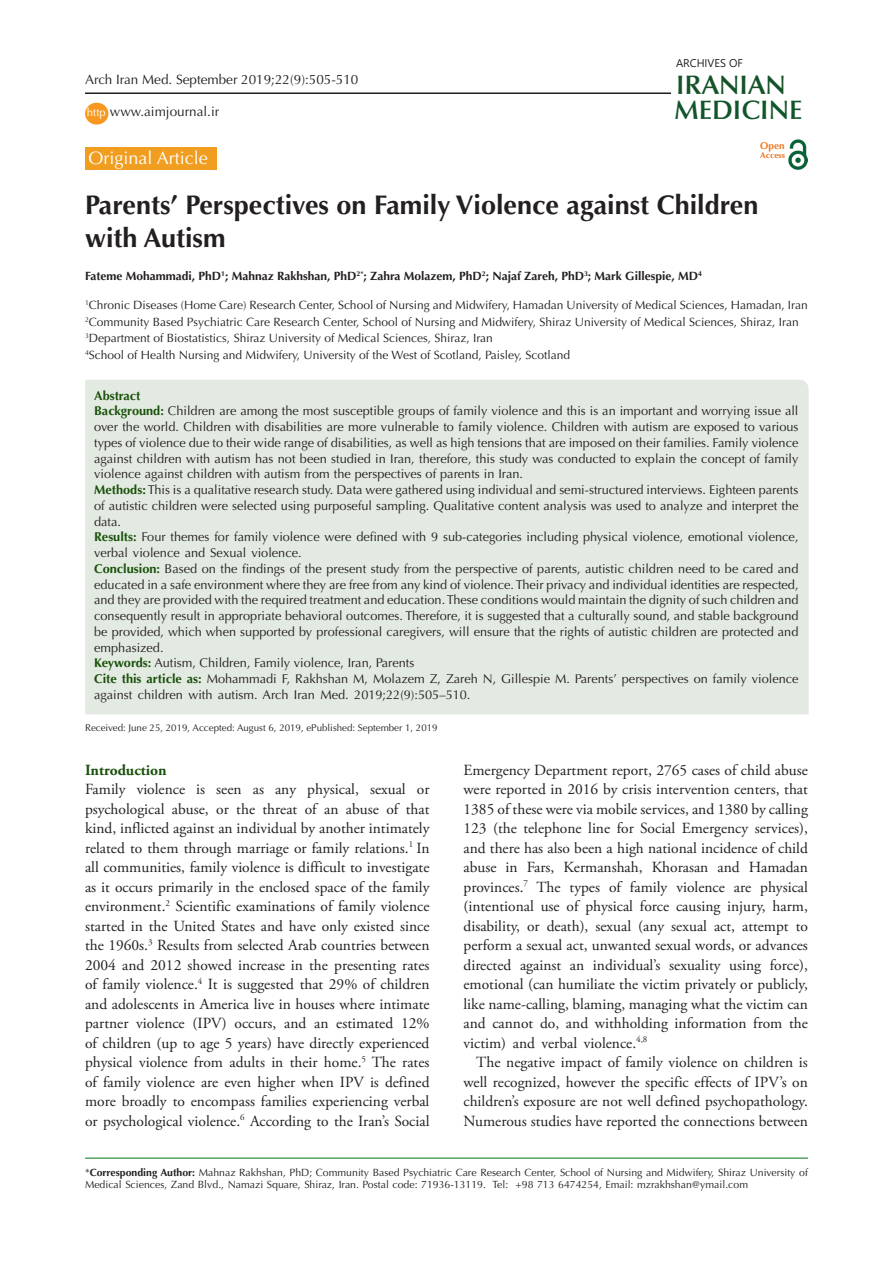
<style>
.page{position:relative;width:893px;height:1263px;background:#fff}
.page>*{position:absolute;margin:0;border:0;box-sizing:border-box;transform-origin:0 0}
.t1{font:700 27px/33px "Optima LT Std";color:#231f20}
.t2{font:600 26.85px "Optima LT Std";color:#11552a}
.t3{font:600 26.85px "Optima LT Std";color:#145228}
.t4{font:18px "Optima LT Std";color:#fff}
.t5{font:15.45px/19.5px "Adobe Garamond Pro";color:#231f20;text-align:justify}
.t6{font:700 15.45px "Adobe Garamond Pro";color:#19500a}
.t7{font:13.5px "Optima LT Std";color:#231f20}
.t8{font:12.75px/15.8px "Optima LT Std";color:#231f20;text-align:justify}
.t9{font:700 12.75px "Optima LT Std";color:#19510a}
.t10{font:12px "Optima LT Std";color:#231f20}
.t11{font:700 12px "Optima LT Std";color:#231f20}
.t12{font:11.25px "Optima LT Std";color:#fff}
.t13{font:11.1px "Segoe UI";color:#231f20}
.t14{font:10.5px/12px "Optima LT Std";color:#231f20}
.t15{font:700 9.9px "Optima LT Std";color:#ee7a23}
.t16{font:9.75px "Optima LT Std";color:#231f20}
.t17{font:700 8.4px "Optima LT Std";color:#e67625}
.s1{font-weight:700;color:#19510a}
.s2{font-weight:700;color:#19500a}
.s3{font-weight:700}
</style>
<div class="page">
<hr style="left:85px;top:1158px;width:723px;height:1px;background:#007513">
<div style="left:85px;top:147px;width:132px;height:23px;background:#f19d20"></div>
<div style="left:85px;top:380px;width:724px;height:334px;background:#e3eae2"></div>
<div style="left:85px;top:103px;width:23px;height:22px;background:#f79920;border-radius:50%"></div>
<hr style="left:85px;top:92px;width:586px;height:2px;background:#231f20">
<img style="left:788px;top:139px;width:20px;height:31px">
<p class="t7" style="left:85px;top:72px;width:275px">Arch Iran Med. September 2019;22(9):505-510</p>
<p class="t12" style="left:87px;top:106px;width:20px">http</p>
<p class="t7" style="left:110px;top:104px;width:111px">www.aimjournal.ir</p>
<p class="t13" style="left:676px;top:52px;width:68px">ARCHIVES OF</p>
<p class="t3" style="left:676px;top:69px;width:111px">IRANIAN</p>
<p class="t2" style="left:674px;top:94px;width:130px">MEDICINE</p>
<p class="t15" style="left:760px;top:140px;width:26px">Open</p>
<p class="t17" style="left:760px;top:150px;width:26px">Access</p>
<p class="t4" style="left:88px;top:147px;width:121px">Original Article</p>
<p class="t1" style="left:85px;top:189px;width:675px">Parents’ Perspectives on Family Violence against Children with Autism</p>
<p class="t11" style="left:85px;top:269px;width:618px">Fateme Mohammadi, PhD<sup>1</sup>; Mahnaz Rakhshan, PhD<sup>2*</sup>; Zahra Molazem, PhD<sup>2</sup>; Najaf Zareh, PhD<sup>3</sup>; Mark Gillespie, MD<sup>4</sup></p>
<p class="t10" style="left:85px;top:298px;width:724px"><sup>1</sup>Chronic Diseases (Home Care) Research Center, School of Nursing and Midwifery, Hamadan University of Medical Sciences, Hamadan, Iran</p>
<p class="t10" style="left:85px;top:315px;width:715px"><sup>2</sup>Community Based Psychiatric Care Research Center, School of Nursing and Midwifery, Shiraz University of Medical Sciences, Shiraz, Iran</p>
<p class="t10" style="left:85px;top:331px;width:409px"><sup>3</sup>Department of Biostatistics, Shiraz University of Medical Sciences, Shiraz, Iran</p>
<p class="t10" style="left:85px;top:348px;width:487px"><sup>4</sup>School of Health Nursing and Midwifery, University of the West of Scotland, Paisley, Scotland</p>
<p class="t9" style="left:94px;top:388px;width:48px">Abstract</p>
<p class="t8" style="left:94px;top:403px;width:706px"><span class="s1">Background:</span> Children are among the most susceptible groups of family violence and this is an important and worrying issue all over the world. Children with disabilities are more vulnerable to family violence. Children with autism are exposed to various types of violence due to their wide range of disabilities, as well as high tensions that are imposed on their families. Family violence against children with autism has not been studied in Iran, therefore, this study was conducted to explain the concept of family violence against children with autism from the perspectives of parents in Iran.</p>
<p class="t8" style="left:94px;top:482px;width:706px"><span class="s1">Methods:</span> This is a qualitative research study. Data were gathered using individual and semi-structured interviews. Eighteen parents of autistic children were selected using purposeful sampling. Qualitative content analysis was used to analyze and interpret the data.</p>
<p class="t8" style="left:94px;top:529px;width:706px"><span class="s1">Results:</span> Four themes for family violence were defined with 9 sub-categories including physical violence, emotional violence, verbal violence and Sexual violence.</p>
<p class="t8" style="left:94px;top:561px;width:706px"><span class="s1">Conclusion:</span> Based on the findings of the present study from the perspective of parents, autistic children need to be cared and educated in a safe environment where they are free from any kind of violence. Their privacy and individual identities are respected, and they are provided with the required treatment and education. These conditions would maintain the dignity of such children and consequently result in appropriate behavioral outcomes. Therefore, it is suggested that a culturally sound, and stable background be provided, which when supported by professional caregivers, will ensure that the rights of autistic children are protected and emphasized.</p>
<p class="t8" style="left:94px;top:655px;width:322px"><span class="s1">Keywords:</span> Autism, Children, Family violence, Iran, Parents</p>
<p class="t8" style="left:94px;top:671px;width:706px"><span class="s2">Cite this article as:</span> Mohammadi F, Rakhshan M, Molazem Z, Zareh N, Gillespie M. Parents’ perspectives on family violence against children with autism. Arch Iran Med. 2019;22(9):505–510.</p>
<p class="t16" style="left:85px;top:722px;width:354px">Received: June 25, 2019, Accepted: August 6, 2019, ePublished: September 1, 2019</p>
<p class="t6" style="left:85px;top:761px;width:83px">Introduction</p>
<p class="t5" style="left:85px;top:780px;width:346px">Family violence is seen as any physical, sexual or psychological abuse, or the threat of an abuse of that kind, inflicted against an individual by another intimately related to them through marriage or family relations.<sup>1</sup> In all communities, family violence is difficult to investigate as it occurs primarily in the enclosed space of the family environment.<sup>2</sup> Scientific examinations of family violence started in the United States and have only existed since the 1960s.<sup>3</sup> Results from selected Arab countries between 2004 and 2012 showed increase in the presenting rates of family violence.<sup>4</sup> It is suggested that 29% of children and adolescents in America live in houses where intimate partner violence (IPV) occurs, and an estimated 12% of children (up to age 5 years) have directly experienced physical violence from adults in their home.<sup>5</sup> The rates of family violence are even higher when IPV is defined more broadly to encompass families experiencing verbal or psychological violence.<sup>6</sup> According to the Iran’s Social</p>
<p class="t5" style="left:463px;top:760px;width:346px">Emergency Department report, 2765 cases of child abuse were reported in 2016 by crisis intervention centers, that 1385 of these were via mobile services, and 1380 by calling 123 (the telephone line for Social Emergency services), and there has also been a high national incidence of child abuse in Fars, Kermanshah, Khorasan and Hamadan provinces.<sup>7</sup> The types of family violence are physical (intentional use of physical force causing injury, harm, disability, or death), sexual (any sexual act, attempt to perform a sexual act, unwanted sexual words, or advances directed against an individual’s sexuality using force), emotional (can humiliate the victim privately or publicly, like name-calling, blaming, managing what the victim can and cannot do, and withholding information from the victim) and verbal violence.<sup>4,8</sup></p>
<p class="t5" style="left:463px;top:1053px;width:346px;text-indent:13px">The negative impact of family violence on children is well recognized, however the specific effects of IPV’s on children’s exposure are not well defined psychopathology.<br>Numerous studies have reported the connections between</p>
<p class="t14" style="left:85px;top:1166px;width:724px">*<span class="s3">Corresponding Author:</span> Mahnaz Rakhshan, PhD; Community Based Psychiatric Care Research Center, School of Nursing and Midwifery, Shiraz University of<br>Medical Sciences, Zand Blvd., Namazi Square, Shiraz, Iran. Postal code: 71936-13119. Tel: +98 713 6474254, Email: mzrakhshan@ymail.com</p>
</div>
